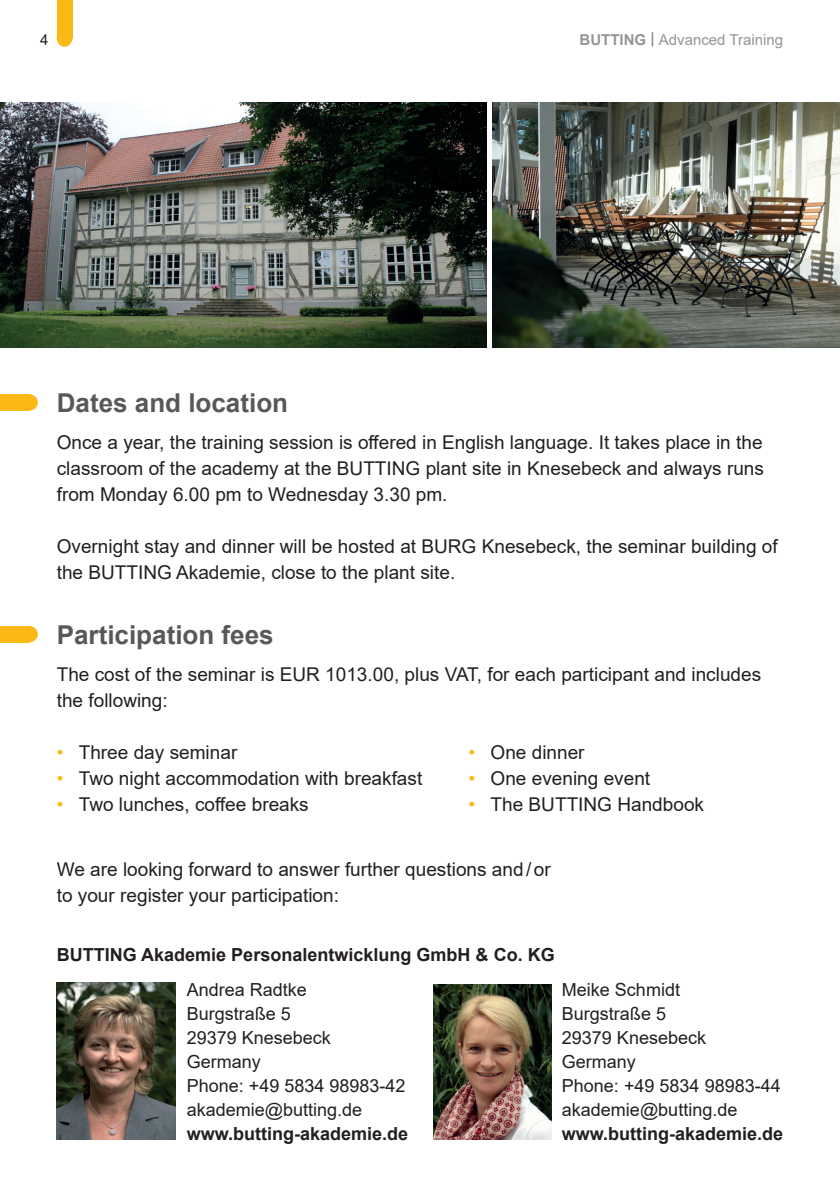
<style>
.page{position:relative;width:840px;height:1191px;background:#fff}
.page>*{position:absolute;margin:0;border:0;box-sizing:border-box;transform-origin:0 0}
.t1{font:700 26px "Arial";color:#57585a}
.t2{font:19px/26px "Arial";color:#231f20}
.t3{font:18px/24px "Arial";color:#231f20}
.t4{font:700 18px "Arial";color:#231f20}
.t5{font:15px "Arial";color:#939598}
.t6{font:15px "Arial";color:#231f20}
.s1{font-weight:700}
.s2{color:#fcb814}
</style>
<div class="page">
<div style="left:57px;top:0;width:15px;height:38px;background:#fcb814"></div>
<div style="left:57px;top:29px;width:15px;height:18px;background:#fcb814;border-radius:50%"></div>
<img style="left:57px;top:982px;width:118px;height:158px">
<img style="left:0;top:102px;width:486px;height:245px">
<img style="left:492px;top:102px;width:347px;height:245px">
<div style="left:0;top:626px;width:29px;height:16px;background:#fcb814"></div>
<div style="left:19px;top:626px;width:19px;height:16px;background:#fcb814;border-radius:50%"></div>
<div style="left:0;top:394px;width:29px;height:17px;background:#fcb814"></div>
<div style="left:19px;top:394px;width:19px;height:17px;background:#fcb814;border-radius:50%"></div>
<img style="left:433px;top:984px;width:118px;height:156px">
<p class="t6" style="left:40px;top:30px;width:10px">4</p>
<p class="t5" style="left:579px;top:30px;width:205px"><span class="s1">BUTTING |</span> Advanced Training</p>
<h1 class="t1" style="left:57px;top:384px;width:233px">Dates and location</h1>
<p class="t2" style="left:57px;top:429px;width:708px;text-align:justify">Once a year, the training session is offered in English language. It takes place in the classroom of the academy at the BUTTING plant site in Knesebeck and always runs from Monday 6.00 pm to Wednesday 3.30 pm.</p>
<p class="t2" style="left:57px;top:533px;width:722px">Overnight stay and dinner will be hosted at BURG Knesebeck, the seminar building of the BUTTING Akademie, close to the plant site.</p>
<h1 class="t1" style="left:57px;top:616px;width:218px">Participation fees</h1>
<p class="t2" style="left:57px;top:661px;width:705px">The cost of the seminar is EUR 1013.00, plus VAT, for each participant and includes the following:</p>
<p class="t2" style="left:57px;top:739px;width:182px"><span class="s2">•</span> Three day seminar</p>
<p class="t2" style="left:57px;top:765px;width:367px"><span class="s2">•</span> Two night accommodation with breakfast</p>
<p class="t2" style="left:57px;top:791px;width:253px"><span class="s2">•</span> Two lunches, coffee breaks</p>
<p class="t2" style="left:468px;top:739px;width:117px"><span class="s2">•</span> One dinner</p>
<p class="t2" style="left:468px;top:765px;width:183px"><span class="s2">•</span> One evening event</p>
<p class="t2" style="left:468px;top:791px;width:237px"><span class="s2">•</span> The BUTTING Handbook</p>
<p class="t2" style="left:57px;top:856px;width:495px">We are looking forward to answer further questions and/or to your register your participation:</p>
<p class="t4" style="left:57px;top:941px;width:499px">BUTTING Akademie Personalentwicklung GmbH &amp; Co. KG</p>
<p class="t3" style="left:187px;top:977px;width:220px">Andrea Radtke<br>Burgstraße 5<br>29379 Knesebeck<br>Germany<br>Phone: +49 5834 98983-42 akademie@butting.de</p>
<p class="t4" style="left:187px;top:1120px;width:223px">www.butting-akademie.de</p>
<p class="t3" style="left:561px;top:977px;width:220px">Meike Schmidt<br>Burgstraße 5<br>29379 Knesebeck<br>Germany<br>Phone: +49 5834 98983-44 akademie@butting.de</p>
<p class="t4" style="left:561px;top:1120px;width:222px">www.butting-akademie.de</p>
</div>
